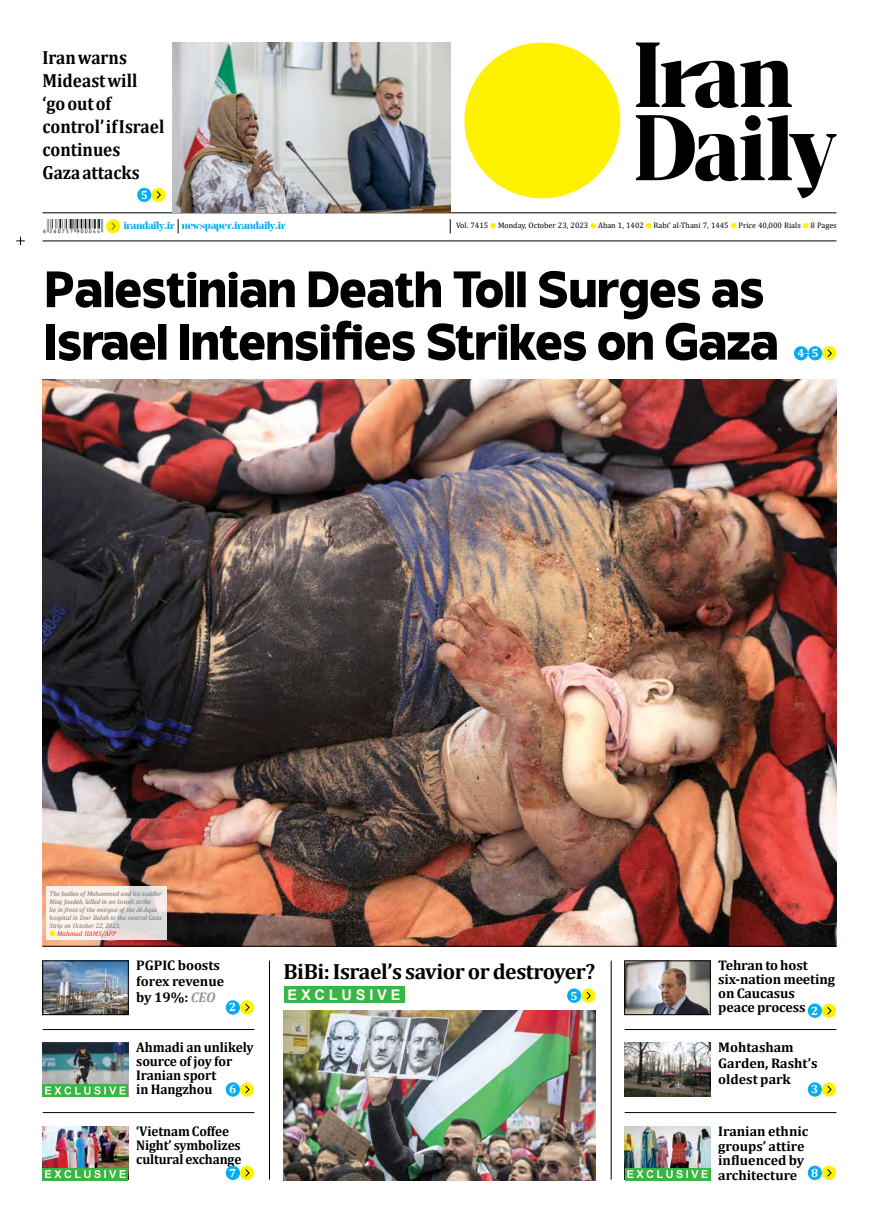
<style>
.page{position:relative;width:879px;height:1219px;background:#fff}
.page>*{position:absolute;margin:0;border:0;box-sizing:border-box;transform-origin:0 0}
.t1{font:800 51px/52.5px "Invisible";color:#000}
.t2{font:700 22px "Cambria";letter-spacing:-.02em;color:#000}
.t3{font:700 19px/23px "Cambria";color:#000;scale:.91 1}
.t4{font:700 14.6px "Arial";letter-spacing:.255em;color:#fffde9}
.t5{font:700 14px/16px "Cambria";letter-spacing:-.005em;color:#000}
.t6{font:700 14px/14px "Cambria";letter-spacing:-.005em;color:#000;scale:.96 1}
.t7{font:700 14px/14px "Cambria";letter-spacing:-.005em;color:#000;scale:.95 1}
.t8{font:700 12px "Cambria";color:#fff}
.t9{font:700 10px "Jaymont PERSONAL";color:#00aeef}
.t10{font:8px "Cambria";color:#000}
.t11{font:italic 7px "Cambria";color:#ed1d24}
.t12{font:italic 6.8px/8px "Cambria";letter-spacing:-.01em;color:#6d6e71}
.s1{font-style:italic;font-size:9px}
.s2{font-style:italic;color:#939598}
.s3{font-size:12px;color:#fff}
</style>
<div class="page">
<svg style="left:490px;top:223px;width:6px;height:5px"></svg>
<svg style="left:590px;top:223px;width:6px;height:5px"></svg>
<svg style="left:646px;top:223px;width:5px;height:5px"></svg>
<svg style="left:731px;top:223px;width:5px;height:5px"></svg>
<svg style="left:803px;top:223px;width:5px;height:5px"></svg>
<hr style="left:43px;top:241px;width:793px;height:1px;background:#000">
<img style="left:43px;top:219px;width:61px;height:14px">
<svg style="left:178px;top:219px;width:1px;height:14px"></svg>
<div style="left:106px;top:219px;width:14px;height:14px;background:#fff200;border-radius:50%"></div>
<svg style="left:111px;top:223px;width:4px;height:7px"></svg>
<svg style="left:450px;top:219px;width:1px;height:14px"></svg>
<hr style="left:43px;top:213px;width:793px;height:1px;background:#000">
<hr style="left:450px;top:43px;width:1px;height:170px;background:#000">
<div style="left:151px;top:188px;width:14px;height:14px;background:#fff200;border-radius:50%"></div>
<svg style="left:156px;top:191px;width:5px;height:8px"></svg>
<div style="left:137px;top:188px;width:14px;height:14px;background:#00aeef;border-radius:50%"></div>
<img style="left:173px;top:43px;width:277px;height:170px">
<div style="left:464px;top:43px;width:156px;height:155px;background:#fff200;border-radius:50%"></div>
<svg style="left:636px;top:43px;width:200px;height:155px"></svg>
<img style="left:43px;top:380px;width:793px;height:566px">
<img style="left:283px;top:1010px;width:312px;height:170px">
<div style="left:822px;top:346px;width:14px;height:14px;background:#fff200;border-radius:50%"></div>
<svg style="left:827px;top:349px;width:5px;height:8px"></svg>
<div style="left:808px;top:346px;width:14px;height:14px;background:#00aeef;border-radius:50%"></div>
<div style="left:794px;top:346px;width:14px;height:14px;background:#00aeef;border-radius:50%"></div>
<hr style="left:611px;top:961px;width:1px;height:219px;background:#000">
<hr style="left:269px;top:961px;width:1px;height:219px;background:#000">
<hr style="left:624px;top:1112px;width:212px;height:1px;background:#000">
<hr style="left:43px;top:1112px;width:211px;height:1px;background:#000">
<hr style="left:624px;top:1029px;width:212px;height:1px;background:#000">
<hr style="left:43px;top:1029px;width:211px;height:1px;background:#000">
<img style="left:624px;top:1127px;width:86px;height:53px">
<img style="left:43px;top:1127px;width:85px;height:41px">
<img style="left:624px;top:1043px;width:86px;height:54px">
<img style="left:43px;top:1043px;width:85px;height:41px">
<div style="left:822px;top:1082px;width:14px;height:15px;background:#fff200;border-radius:50%"></div>
<svg style="left:827px;top:1085px;width:4px;height:9px"></svg>
<div style="left:808px;top:1082px;width:14px;height:15px;background:#00aeef;border-radius:50%"></div>
<div style="left:240px;top:1082px;width:14px;height:15px;background:#fff200;border-radius:50%"></div>
<svg style="left:245px;top:1085px;width:5px;height:9px"></svg>
<div style="left:226px;top:1082px;width:14px;height:15px;background:#00aeef;border-radius:50%"></div>
<div style="left:822px;top:1166px;width:14px;height:14px;background:#fff200;border-radius:50%"></div>
<svg style="left:827px;top:1169px;width:4px;height:8px"></svg>
<div style="left:808px;top:1166px;width:14px;height:14px;background:#00aeef;border-radius:50%"></div>
<div style="left:240px;top:1166px;width:14px;height:14px;background:#fff200;border-radius:50%"></div>
<svg style="left:245px;top:1169px;width:5px;height:8px"></svg>
<div style="left:226px;top:1166px;width:14px;height:14px;background:#00aeef;border-radius:50%"></div>
<img style="left:626px;top:963px;width:82px;height:50px">
<div style="left:624px;top:961px;width:86px;height:54px;border:1px solid #000"></div>
<img style="left:45px;top:963px;width:81px;height:50px">
<div style="left:43px;top:961px;width:85px;height:54px;border:1px solid #000"></div>
<div style="left:822px;top:1003px;width:14px;height:15px;background:#fff200;border-radius:50%"></div>
<svg style="left:827px;top:1007px;width:4px;height:8px"></svg>
<div style="left:808px;top:1003px;width:14px;height:15px;background:#00aeef;border-radius:50%"></div>
<div style="left:240px;top:1000px;width:14px;height:15px;background:#fff200;border-radius:50%"></div>
<svg style="left:245px;top:1003px;width:5px;height:9px"></svg>
<div style="left:226px;top:1000px;width:14px;height:15px;background:#00aeef;border-radius:50%"></div>
<hr style="left:43px;top:946px;width:793px;height:1px;background:#000">
<div style="left:581px;top:988px;width:14px;height:15px;background:#fff200;border-radius:50%"></div>
<svg style="left:586px;top:992px;width:5px;height:8px"></svg>
<div style="left:567px;top:988px;width:14px;height:15px;background:#00aeef;border-radius:50%"></div>
<div style="left:283px;top:986px;width:121px;height:17px;background:#39b54a"></div>
<svg style="left:46px;top:887px;width:121px;height:53px;background:#f1e8e4"></svg>
<div style="left:43px;top:1168px;width:85px;height:12px;background:#39b54a"></div>
<svg style="left:45px;top:1170px;width:81px;height:8px"></svg>
<div style="left:625px;top:1168px;width:85px;height:12px;background:#39b54a"></div>
<svg style="left:627px;top:1170px;width:81px;height:8px"></svg>
<div style="left:43px;top:1084px;width:85px;height:13px;background:#39b54a"></div>
<svg style="left:45px;top:1086px;width:81px;height:9px"></svg>
<svg style="left:50px;top:931px;width:5px;height:5px"></svg>
<svg style="left:16px;top:237px;width:9px;height:8px"></svg>
<h3 class="t3" style="left:43px;top:46px;width:135px">Iran warns<br>Mideast will ‘go out of control’ if Israel continues<br>Gaza attacks</h3>
<p class="t8" style="left:141px;top:186px;width:9px">5</p>
<p class="t9" style="left:124px;top:219px;width:163px">irandaily.ir newspaper.irandaily.ir</p>
<p class="t10" style="left:456px;top:221px;width:382px">Vol. 7415 Monday, October 23, 2023 Aban 1, 1402 Rabi’ al-Thani 7, 1445 Price 40,000 Rials 8 Pages</p>
<h1 class="t1" style="left:45px;top:263px;width:735px">Palestinian Death Toll Surges as<br>Israel Intensifies Strikes on Gaza</h1>
<p class="t8" style="left:797px;top:345px;width:23px">4<span class="s1">–</span>5</p>
<p class="t12" style="left:50px;top:889px;width:114px">The bodies of Mohammed and his toddler Misq Joudeh, killed in an Israeli strike<br>lie in front of the morgue of the Al-Aqsa hospital in Deir Balah in the central Gaza Strip on October 22, 2023.</p>
<p class="t11" style="left:57px;top:929px;width:61px">Mahmud HAMS/AFP</p>
<p class="t5" style="left:136px;top:957px;width:89px">PGPIC boosts forex revenue by 19%: <span class="s2">CEO</span></p>
<p class="t5" style="left:718px;top:958px;width:118px;line-height:14px">Tehran to host six-nation meeting on Caucasus<br>peace process</p>
<h2 class="t2" style="left:283px;top:955px;width:313px">BiBi: Israel’s savior or destroyer?</h2>
<p class="t4" style="left:287px;top:985px;width:114px">EXCLUSIVE</p>
<p class="t8" style="left:570px;top:987px;width:9px">5</p>
<p class="t8" style="left:229px;top:999px;width:9px">2</p>
<p class="t8" style="left:811px;top:1002px;width:9px">2</p>
<p class="t6" style="left:136px;top:1040px;width:124px">Ahmadi an unlikely source of joy for<br>Iranian sport<br>in Hangzhou <span class="s3">6</span></p>
<p class="t5" style="left:718px;top:1039px;width:101px">Mohtasham<br>Garden, Rasht’s oldest park</p>
<p class="t8" style="left:811px;top:1081px;width:9px">3</p>
<p class="t7" style="left:136px;top:1124px;width:112px">‘Vietnam Coffee<br>Night’ symbolizes cultural exchange</p>
<p class="t5" style="left:718px;top:1124px;width:92px;line-height:14.5px">Iranian ethnic groups’ attire influenced by architecture</p>
<p class="t8" style="left:229px;top:1164px;width:9px">7</p>
<p class="t8" style="left:811px;top:1164px;width:9px">8</p>
</div>
